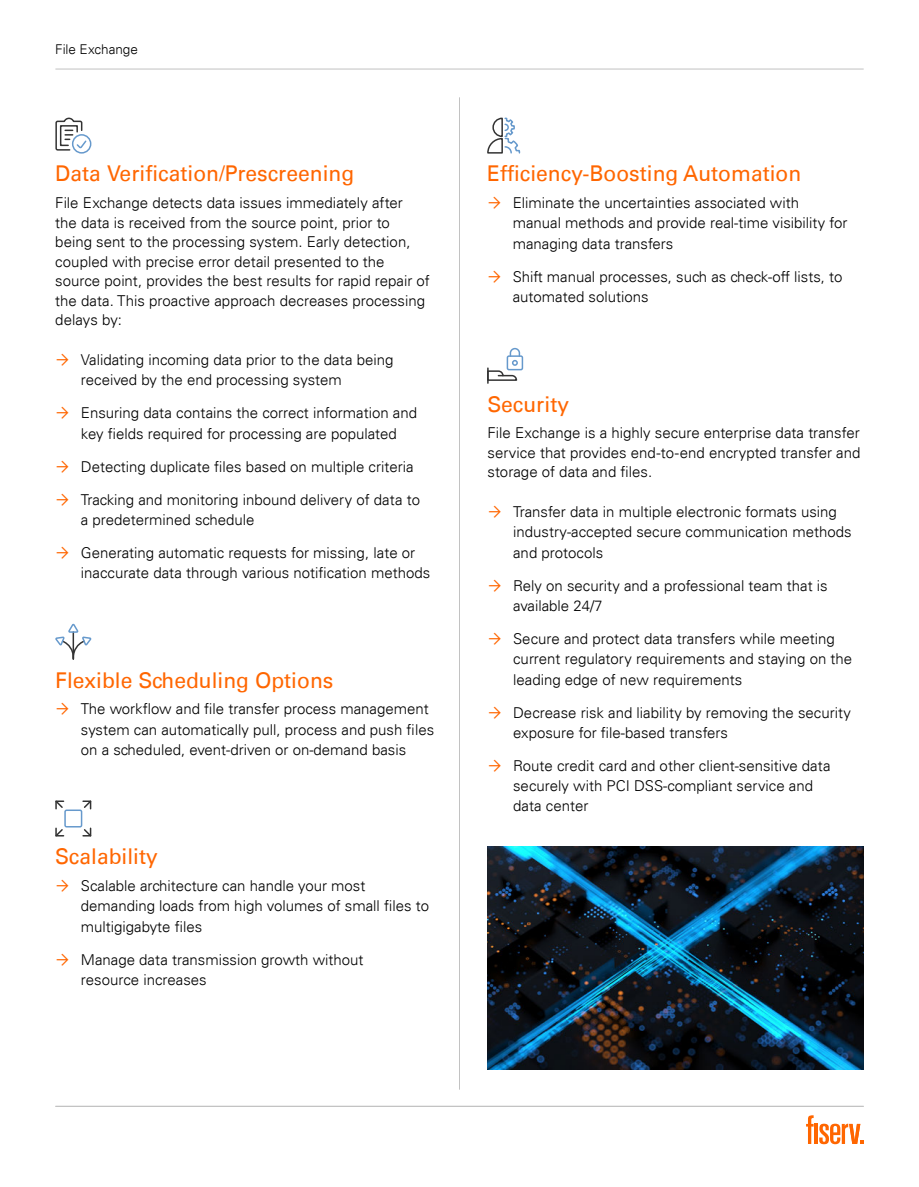
<style>
.page{position:relative;width:919px;height:1187px;background:#fff}
.page>*{position:absolute;margin:0;border:0;box-sizing:border-box;transform-origin:0 0}
.Sub_Title{font:21.75px "Univers For Fiserv 55";color:#f60}
.Body_Copy_-_10__no_K{font:300 15px/20.2px "Univers For Fiserv 45";color:#000}
.t1{font:300 13.5px "Univers For Fiserv 45";letter-spacing:-.005em;color:#000}
</style>
<div class="page">
<svg style="left:819px;top:1123px;width:44px;height:21px"></svg>
<hr style="left:814px;top:1123px;width:3px;height:20px;background:#f60">
<svg style="left:806px;top:1115px;width:7px;height:28px"></svg>
<hr style="left:55px;top:1105px;width:808px;height:1px;background:#c2c2c2">
<hr style="left:459px;top:97px;width:1px;height:992px;background:#c2c2c2">
<hr style="left:55px;top:69px;width:808px;height:1px;background:#c2c2c2">
<img style="left:487px;top:846px;width:376px;height:223px">
<div style="left:72px;top:134px;width:19px;height:20px;border:2px solid #69c;border-radius:50%"></div>
<svg style="left:55px;top:117px;width:33px;height:34px"></svg>
<svg style="left:55px;top:623px;width:37px;height:37px"></svg>
<div style="left:64px;top:809px;width:18px;height:18px;border:2px solid #69c;border-radius:2px"></div>
<svg style="left:55px;top:826px;width:10px;height:11px"></svg>
<svg style="left:82px;top:800px;width:10px;height:10px"></svg>
<svg style="left:55px;top:800px;width:10px;height:10px"></svg>
<svg style="left:82px;top:827px;width:10px;height:10px"></svg>
<svg style="left:487px;top:117px;width:34px;height:37px"></svg>
<div style="left:506px;top:355px;width:17px;height:15px;border:2px solid #69c;border-radius:2px"></div>
<svg style="left:487px;top:347px;width:34px;height:36px"></svg>
<p class="t1" style="left:55px;top:41px;width:84px">File Exchange</p>
<p class="Sub_Title" style="left:55px;top:161px;width:300px">Data Verification/Prescreening</p>
<p class="Body_Copy_-_10__no_K" style="left:55px;top:193px;width:376px;line-height:19.5px">File Exchange detects data issues immediately after<br>the data is received from the source point, prior to being sent to the processing system. Early detection, coupled with precise error detail presented to the source point, provides the best results for rapid repair of the data. This proactive approach decreases processing delays by:</p>
<p class="Body_Copy_-_10__no_K" style="left:81px;top:349px;width:314px">Validating incoming data prior to the data being received by the end processing system</p>
<p class="Body_Copy_-_10__no_K" style="left:81px;top:403px;width:338px">Ensuring data contains the correct information and key fields required for processing are populated</p>
<p class="Body_Copy_-_10__no_K" style="left:81px;top:456px;width:334px">Detecting duplicate files based on multiple criteria</p>
<p class="Body_Copy_-_10__no_K" style="left:81px;top:489px;width:341px">Tracking and monitoring inbound delivery of data to a predetermined schedule</p>
<p class="Body_Copy_-_10__no_K" style="left:81px;top:542px;width:351px">Generating automatic requests for missing, late or inaccurate data through various notification methods</p>
<p class="Sub_Title" style="left:55px;top:667px;width:279px">Flexible Scheduling Options</p>
<p class="Body_Copy_-_10__no_K" style="left:81px;top:698px;width:355px">The workflow and file transfer process management system can automatically pull, process and push files on a scheduled, event-driven or on‑demand basis</p>
<p class="Sub_Title" style="left:55px;top:843px;width:104px">Scalability</p>
<p class="Body_Copy_-_10__no_K" style="left:81px;top:875px;width:350px">Scalable architecture can handle your most demanding loads from high volumes of small files to multigigabyte files</p>
<p class="Body_Copy_-_10__no_K" style="left:81px;top:949px;width:284px">Manage data transmission growth without resource increases</p>
<p class="Sub_Title" style="left:487px;top:161px;width:315px">Efficiency-Boosting Automation</p>
<p class="Body_Copy_-_10__no_K" style="left:512px;top:193px;width:336px">Eliminate the uncertainties associated with manual methods and provide real-time visibility for managing data transfers</p>
<p class="Body_Copy_-_10__no_K" style="left:512px;top:266px;width:331px">Shift manual processes, such as check-off lists, to automated solutions</p>
<p class="Sub_Title" style="left:487px;top:391px;width:83px">Security</p>
<p class="Body_Copy_-_10__no_K" style="left:487px;top:423px;width:374px;line-height:19.5px;text-align:justify">File Exchange is a highly secure enterprise data transfer service that provides end-to-end encrypted transfer and storage of data and files.</p>
<p class="Body_Copy_-_10__no_K" style="left:513px;top:501px;width:340px">Transfer data in multiple electronic formats using industry-accepted secure communication methods and protocols</p>
<p class="Body_Copy_-_10__no_K" style="left:513px;top:575px;width:316px">Rely on security and a professional team that is available 24/7</p>
<p class="Body_Copy_-_10__no_K" style="left:513px;top:628px;width:340px">Secure and protect data transfers while meeting current regulatory requirements and staying on the leading edge of new requirements</p>
<p class="Body_Copy_-_10__no_K" style="left:513px;top:702px;width:339px">Decrease risk and liability by removing the security exposure for file-based transfers</p>
<p class="Body_Copy_-_10__no_K" style="left:513px;top:755px;width:319px">Route credit card and other client-sensitive data securely with PCI DSS-compliant service and data center</p>
</div>
